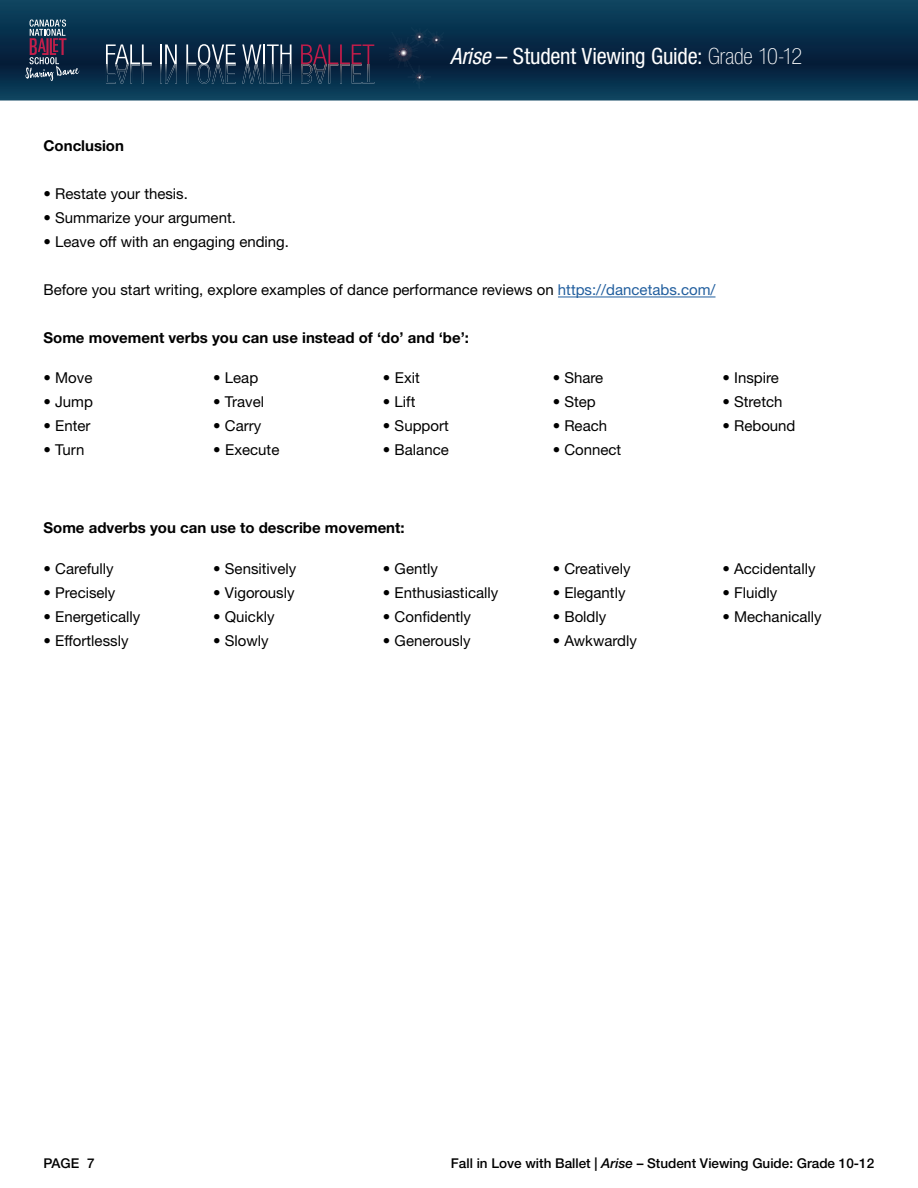
<style>
.page{position:relative;width:918px;height:1188px;background:#fff}
.page>*{position:absolute;margin:0;border:0;box-sizing:border-box;transform-origin:0 0}
.t1{font:condensed 22.5px "Helvetica Neue LT Std";letter-spacing:-.01em;color:#fff}
.t2{font:15px "Helvetica Neue LT Std";color:#000}
.t3{font:700 15px "Helvetica Neue LT Std";color:#000}
.t4{font:500 13.5px "Helvetica Neue LT Std";color:#000}
.s1{font-style:italic}
.s2{font-weight:100}
.s3{color:#215e9e}
</style>
<div class="page">
<div style="left:0;top:0;width:918px;height:63px;background:#0c3f5a"></div>
<svg style="left:0;top:19px;width:918px;height:82px"></svg>
<hr style="left:558px;top:297px;width:158px;height:1px;background:#215e9e">
<h1 class="t1" style="left:450px;top:43px;width:354px"><span class="s1">Arise</span> – Student Viewing Guide: <span class="s2">Grade 10-12</span></h1>
<p class="t3" style="left:44px;top:137px;width:82px">Conclusion</p>
<p class="t2" style="left:44px;top:185px;width:146px">• Restate your thesis.</p>
<p class="t2" style="left:44px;top:209px;width:194px">• Summarize your argument.</p>
<p class="t2" style="left:44px;top:233px;width:247px">• Leave off with an engaging ending.</p>
<p class="t2" style="left:44px;top:281px;width:674px">Before you start writing, explore examples of dance performance reviews on <span class="s3">https://dancetabs.com/</span></p>
<p class="t3" style="left:44px;top:329px;width:427px">Some movement verbs you can use instead of ‘do’ and ‘be’:</p>
<p class="t2" style="left:44px;top:369px;width:50px">• Move</p>
<p class="t2" style="left:44px;top:393px;width:51px">• Jump</p>
<p class="t2" style="left:44px;top:417px;width:48px">• Enter</p>
<p class="t2" style="left:44px;top:441px;width:42px">• Turn</p>
<p class="t2" style="left:213px;top:369px;width:47px">• Leap</p>
<p class="t2" style="left:213px;top:393px;width:52px">• Travel</p>
<p class="t2" style="left:213px;top:417px;width:50px">• Carry</p>
<p class="t2" style="left:213px;top:441px;width:68px">• Execute</p>
<p class="t2" style="left:383px;top:369px;width:38px">• Exit</p>
<p class="t2" style="left:383px;top:393px;width:34px">• Lift</p>
<p class="t2" style="left:383px;top:417px;width:67px">• Support</p>
<p class="t2" style="left:383px;top:441px;width:67px">• Balance</p>
<p class="t3" style="left:44px;top:518px;width:363px">Some adverbs you can use to describe movement:</p>
<p class="t2" style="left:44px;top:560px;width:72px">• Carefully</p>
<p class="t2" style="left:44px;top:584px;width:73px">• Precisely</p>
<p class="t2" style="left:44px;top:608px;width:98px">• Energetically</p>
<p class="t2" style="left:44px;top:632px;width:86px">• Effortlessly</p>
<p class="t2" style="left:213px;top:560px;width:85px">• Sensitively</p>
<p class="t2" style="left:213px;top:584px;width:83px">• Vigorously</p>
<p class="t2" style="left:213px;top:608px;width:63px">• Quickly</p>
<p class="t2" style="left:213px;top:632px;width:57px">• Slowly</p>
<p class="t2" style="left:383px;top:560px;width:57px">• Gently</p>
<p class="t2" style="left:383px;top:584px;width:117px">• Enthusiastically</p>
<p class="t2" style="left:383px;top:608px;width:90px">• Confidently</p>
<p class="t2" style="left:383px;top:632px;width:89px">• Generously</p>
<p class="t2" style="left:553px;top:369px;width:52px">• Share</p>
<p class="t2" style="left:553px;top:393px;width:45px">• Step</p>
<p class="t2" style="left:553px;top:417px;width:56px">• Reach</p>
<p class="t2" style="left:553px;top:441px;width:70px">• Connect</p>
<p class="t2" style="left:553px;top:560px;width:79px">• Creatively</p>
<p class="t2" style="left:553px;top:584px;width:74px">• Elegantly</p>
<p class="t2" style="left:553px;top:608px;width:55px">• Boldly</p>
<p class="t2" style="left:553px;top:632px;width:86px">• Awkwardly</p>
<p class="t2" style="left:722px;top:369px;width:58px">• Inspire</p>
<p class="t2" style="left:722px;top:393px;width:62px">• Stretch</p>
<p class="t2" style="left:722px;top:417px;width:75px">• Rebound</p>
<p class="t2" style="left:722px;top:560px;width:95px">• Accidentally</p>
<p class="t2" style="left:722px;top:584px;width:57px">• Fluidly</p>
<p class="t2" style="left:722px;top:608px;width:101px">• Mechanically</p>
<p class="t4" style="left:44px;top:1155px;width:53px">PAGE 7</p>
<p class="t4" style="left:451px;top:1155px;width:425px">Fall in Love with Ballet | <span class="s1">Arise</span> – Student Viewing Guide: Grade 10-12</p>
</div>
